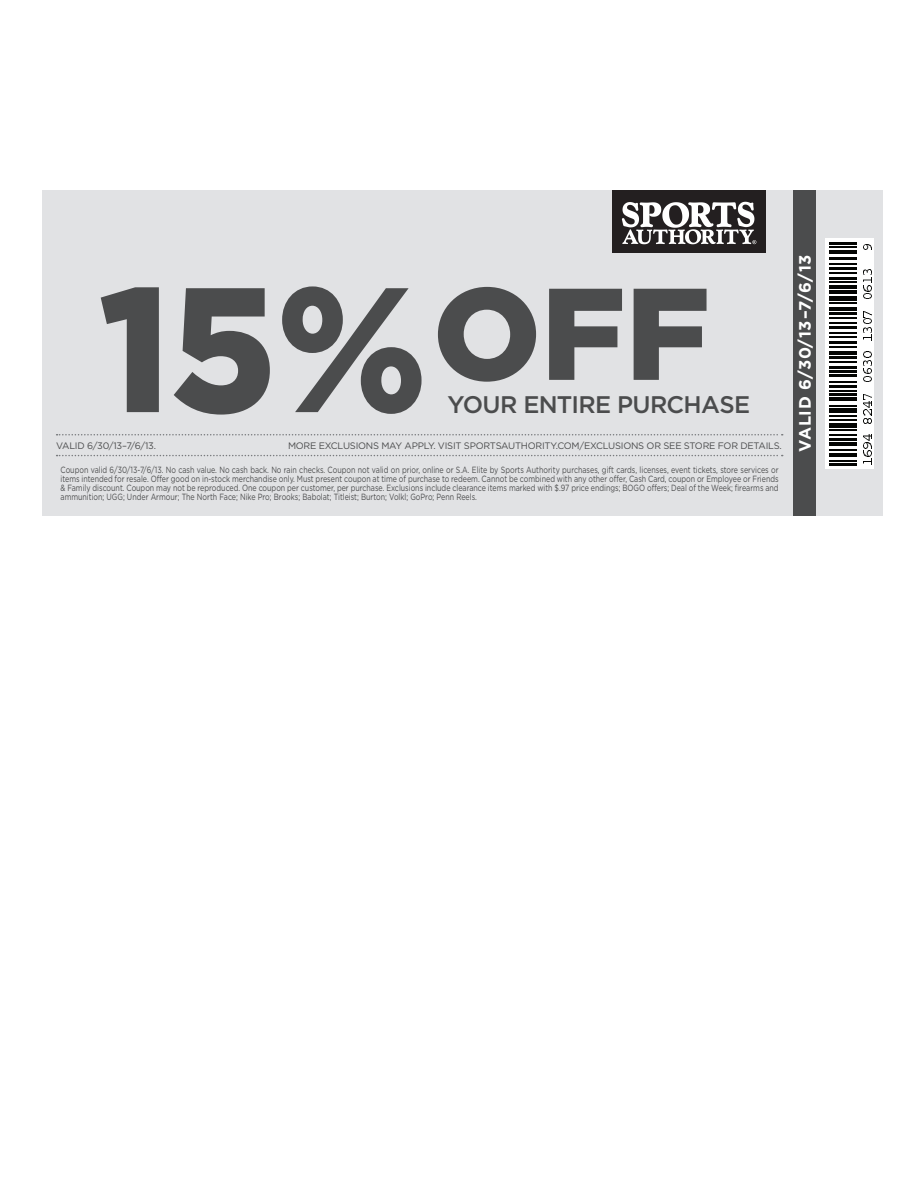
<style>
.page{position:relative;width:918px;height:1188px;background:#fff}
.page>*{position:absolute;margin:0;border:0;box-sizing:border-box;transform-origin:0 0}
.t1{font:900 177px "Gotham";color:#4b4c4d;scale:.95 1}
.t2{font:500 24px "Gotham";letter-spacing:-.03em;color:#4b4c4d}
.t3{font:700 16.5px "Gotham";letter-spacing:.025em;color:#fff}
.t4{font:9.3px "Gotham";letter-spacing:-.025em;color:#4b4c4d}
.t5{font:9px/9px "Gotham";color:#4b4c4d;text-align:justify;scale:.79 1}
</style>
<div class="page">
<div style="left:42px;top:190px;width:840px;height:326px;background:#e1e2e4"></div>
<div style="left:794px;top:190px;width:22px;height:326px;background:#4b4c4d"></div>
<div style="left:825px;top:238px;width:48px;height:231px;background:#fff"></div>
<svg style="left:863px;top:435px;width:8px;height:29px"></svg>
<svg style="left:863px;top:394px;width:8px;height:30px"></svg>
<svg style="left:863px;top:352px;width:8px;height:30px"></svg>
<svg style="left:863px;top:311px;width:8px;height:29px"></svg>
<svg style="left:863px;top:269px;width:8px;height:30px"></svg>
<svg style="left:863px;top:244px;width:8px;height:6px"></svg>
<hr style="left:830px;top:463px;width:27px;height:2px;background:#040503">
<svg style="left:830px;top:460px;width:27px;height:1px"></svg>
<hr style="left:830px;top:453px;width:27px;height:4px;background:#040503">
<svg style="left:830px;top:449px;width:27px;height:1px"></svg>
<hr style="left:830px;top:443px;width:27px;height:3px;background:#040503">
<hr style="left:830px;top:438px;width:27px;height:3px;background:#040503">
<hr style="left:830px;top:434px;width:27px;height:2px;background:#040503">
<hr style="left:830px;top:429px;width:27px;height:2px;background:#040503">
<div style="left:830px;top:423px;width:27px;height:5px;background:#040503"></div>
<svg style="left:830px;top:416px;width:27px;height:5px"></svg>
<div style="left:830px;top:408px;width:27px;height:5px;background:#040503"></div>
<svg style="left:830px;top:405px;width:27px;height:1px"></svg>
<hr style="left:830px;top:397px;width:27px;height:4px;background:#040503">
<hr style="left:830px;top:393px;width:27px;height:3px;background:#040503">
<hr style="left:830px;top:390px;width:27px;height:2px;background:#040503">
<hr style="left:830px;top:385px;width:27px;height:3px;background:#040503">
<svg style="left:830px;top:381px;width:27px;height:1px"></svg>
<hr style="left:830px;top:375px;width:27px;height:2px;background:#040503">
<hr style="left:830px;top:371px;width:27px;height:2px;background:#040503">
<hr style="left:830px;top:366px;width:27px;height:3px;background:#040503">
<hr style="left:830px;top:361px;width:27px;height:2px;background:#040503">
<hr style="left:830px;top:356px;width:27px;height:3px;background:#040503">
<hr style="left:830px;top:351px;width:27px;height:3px;background:#040503">
<svg style="left:830px;top:347px;width:27px;height:1px"></svg>
<hr style="left:830px;top:341px;width:27px;height:3px;background:#040503">
<svg style="left:830px;top:332px;width:27px;height:5px"></svg>
<hr style="left:830px;top:327px;width:27px;height:2px;background:#040503">
<svg style="left:830px;top:318px;width:27px;height:6px"></svg>
<hr style="left:830px;top:312px;width:27px;height:3px;background:#040503">
<hr style="left:830px;top:307px;width:27px;height:4px;background:#040503">
<svg style="left:830px;top:303px;width:27px;height:1px"></svg>
<div style="left:830px;top:296px;width:27px;height:5px;background:#040503"></div>
<hr style="left:830px;top:291px;width:27px;height:3px;background:#040503">
<hr style="left:830px;top:285px;width:27px;height:4px;background:#040503">
<svg style="left:830px;top:281px;width:27px;height:1px"></svg>
<hr style="left:830px;top:277px;width:27px;height:2px;background:#040503">
<svg style="left:830px;top:273px;width:27px;height:1px"></svg>
<hr style="left:830px;top:267px;width:27px;height:3px;background:#040503">
<hr style="left:830px;top:263px;width:27px;height:2px;background:#040503">
<hr style="left:830px;top:257px;width:27px;height:3px;background:#040503">
<hr style="left:830px;top:250px;width:27px;height:3px;background:#040503">
<svg style="left:830px;top:247px;width:27px;height:1px"></svg>
<hr style="left:830px;top:243px;width:27px;height:2px;background:#040503">
<svg style="left:57px;top:455px;width:726px;height:1px"></svg>
<svg style="left:57px;top:434px;width:726px;height:1px"></svg>
<div style="left:612px;top:190px;width:154px;height:63px;background:#231f20"></div>
<svg style="left:622px;top:202px;width:134px;height:42px"></svg>
<h1 class="t1" style="left:99px;top:228px;width:644px">15%<sup>off</sup></h1>
<h2 class="t2" style="left:448px;top:389px;width:304px">YOUR ENTIRE PURCHASE</h2>
<p class="t4" style="left:288px;top:440px;width:495px">MORE EXCLUSI ONS MAY APPLY. VISIT SPORTSAUTHORITY.COM/EXCLUSI ONS OR SEE STORE FOR DETAILS.</p>
<p class="t4" style="left:56px;top:440px;width:101px">Va lid 6/30/13–7/6/13.</p>
<p class="t5" style="left:61px;top:465px;width:911px">Coupon valid 6/30/13-7/6/13. No cash value. No cash back. No rain checks. Coupon not valid on prior, online or S.A. Elite by Sports Authority purchases, gift cards, licenses, event tickets, store services or items intended for resale. Offer good on in-stock merchandise only. Must present coupon at time of purchase to redeem. Cannot be combined with any other offer, Cash Card, coupon or Employee or Friends &amp; Family discount. Coupon may not be reproduced. One coupon per customer, per purchase. Exclusions include clearance items marked with $.97 price endings; BOGO offers; Deal of the Week; firearms and ammunition; UGG; Under Armour; The North Face; Nike Pro; Brooks; Babolat; Titleist; Burton; Volkl; GoPro; Penn Reels.</p>
<h3 class="t3" style="left:794px;top:452px;width:198px;rotate:-90deg">Valid 6/30/13–7/6/13</h3>
</div>
